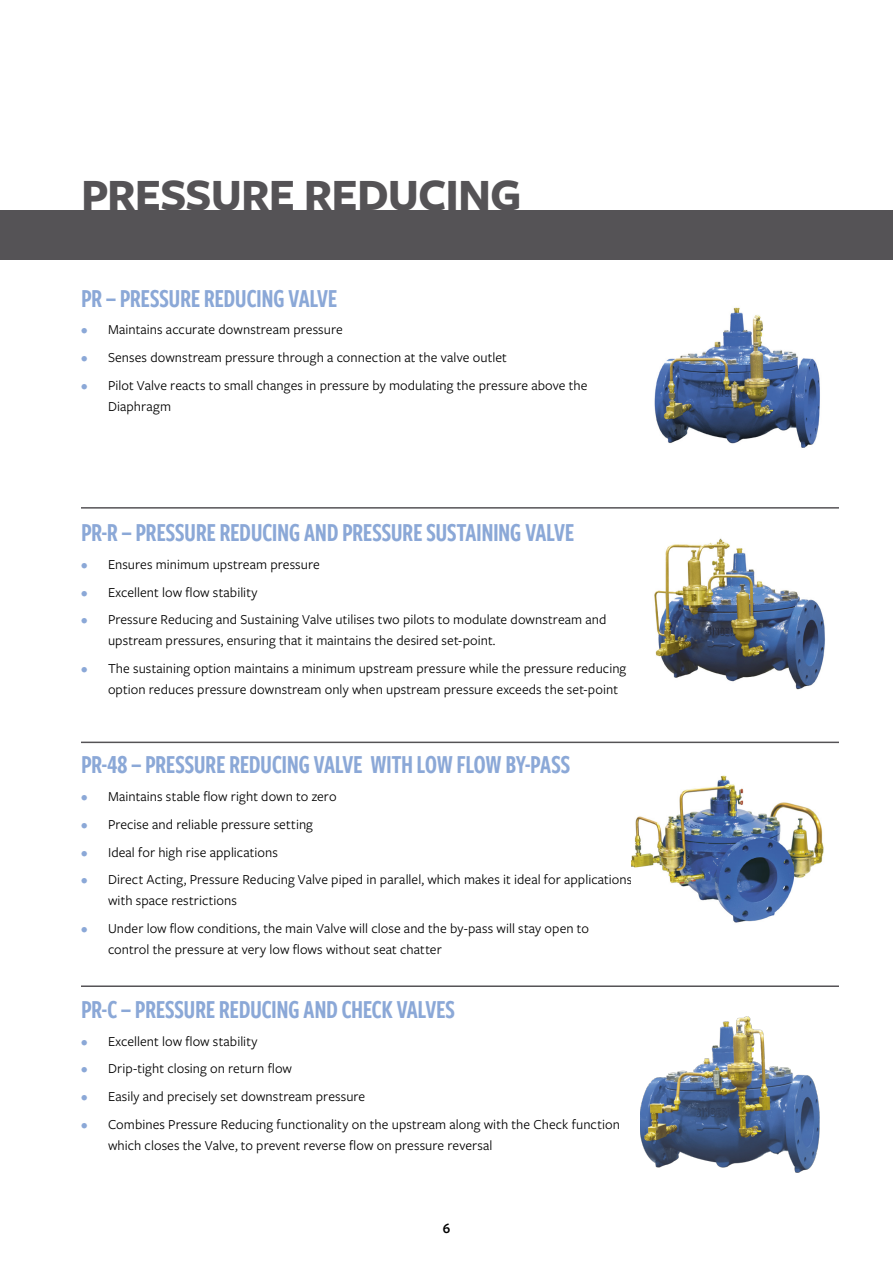
<style>
.page{position:relative;width:893px;height:1263px;background:#fff}
.page>*{position:absolute;margin:0;border:0;box-sizing:border-box;transform-origin:0 0}
.t1{font:700 46.5px "Freight Sans Pro";letter-spacing:-.02em;color:#555356}
.t2{font:27px "Freight Sans Cmp Pro Semi";letter-spacing:-.02em;color:#8ba8d7}
.t3{font:600 15px "Freight Sans Pro";color:#000}
.t4{font:14.25px/21px "Freight Sans Pro";letter-spacing:.005em;color:#000}
.s1{color:#8ba8d7}
</style>
<div class="page">
<div style="left:0;top:210px;width:893px;height:50px;background:#555356"></div>
<img style="left:654px;top:307px;width:166px;height:141px">
<img style="left:654px;top:538px;width:171px;height:152px">
<img style="left:632px;top:775px;width:192px;height:148px">
<img style="left:640px;top:1016px;width:179px;height:157px">
<hr style="left:81px;top:507px;width:758px;height:2px;background:#555356">
<hr style="left:81px;top:742px;width:758px;height:1px;background:#555356">
<hr style="left:81px;top:985px;width:758px;height:2px;background:#555356">
<h1 class="t1" style="left:81px;top:163px;width:442px">PRESSURE REDUCING</h1>
<h2 class="t2" style="left:81px;top:279px;width:258px">PR – PRESSURE REDUCING VALVE</h2>
<p class="t4" style="left:81px;top:319px;width:263px"><span class="s1">•</span> Maintains accurate downstream pressure</p>
<p class="t4" style="left:81px;top:346px;width:427px"><span class="s1">•</span> Senses downstream pressure through a connection at the valve outlet</p>
<p class="t4" style="left:108px;top:374px;width:481px;text-indent:-27px"><span class="s1">•</span> Pilot Valve reacts to small changes in pressure by modulating the pressure above the<br>Diaphragm</p>
<h2 class="t2" style="left:81px;top:514px;width:495px">PR-R – PRESSURE REDUCING AND PRESSURE SUSTAINING VALVE</h2>
<p class="t4" style="left:81px;top:553px;width:240px"><span class="s1">•</span> Ensures minimum upstream pressure</p>
<p class="t4" style="left:81px;top:581px;width:178px"><span class="s1">•</span> Excellent low flow stability</p>
<p class="t4" style="left:108px;top:608px;width:500px;text-indent:-27px"><span class="s1">•</span> Pressure Reducing and Sustaining Valve utilises two pilots to modulate downstream and upstream pressures, ensuring that it maintains the desired set-point.</p>
<p class="t4" style="left:108px;top:657px;width:520px;text-indent:-27px"><span class="s1">•</span> The sustaining option maintains a minimum upstream pressure while the pressure reducing option reduces pressure downstream only when upstream pressure exceeds the set-point</p>
<h2 class="t2" style="left:81px;top:746px;width:491px">PR-48 – PRESSURE REDUCING VALVE WITH LOW FLOW BY-PASS</h2>
<p class="t4" style="left:81px;top:785px;width:257px"><span class="s1">•</span> Maintains stable flow right down to zero</p>
<p class="t4" style="left:81px;top:813px;width:233px"><span class="s1">•</span> Precise and reliable pressure setting</p>
<p class="t4" style="left:81px;top:841px;width:199px"><span class="s1">•</span> Ideal for high rise applications</p>
<p class="t4" style="left:108px;top:868px;width:526px;text-indent:-27px"><span class="s1">•</span> Direct Acting, Pressure Reducing Valve piped in parallel, which makes it ideal for applications with space restrictions</p>
<p class="t4" style="left:108px;top:917px;width:482px;text-indent:-27px"><span class="s1">•</span> Under low flow conditions, the main Valve will close and the by-pass will stay open to control the pressure at very low flows without seat chatter</p>
<h2 class="t2" style="left:81px;top:991px;width:376px">PR-C – PRESSURE REDUCING AND CHECK VALVES</h2>
<p class="t4" style="left:81px;top:1030px;width:178px"><span class="s1">•</span> Excellent low flow stability</p>
<p class="t4" style="left:81px;top:1057px;width:212px"><span class="s1">•</span> Drip-tight closing on return flow</p>
<p class="t4" style="left:81px;top:1085px;width:286px"><span class="s1">•</span> Easily and precisely set downstream pressure</p>
<p class="t4" style="left:108px;top:1113px;width:513px;text-indent:-27px"><span class="s1">•</span> Combines Pressure Reducing functionality on the upstream along with the Check function which closes the Valve, to prevent reverse flow on pressure reversal</p>
<p class="t3" style="left:443px;top:1218px;width:9px">6</p>
</div>
